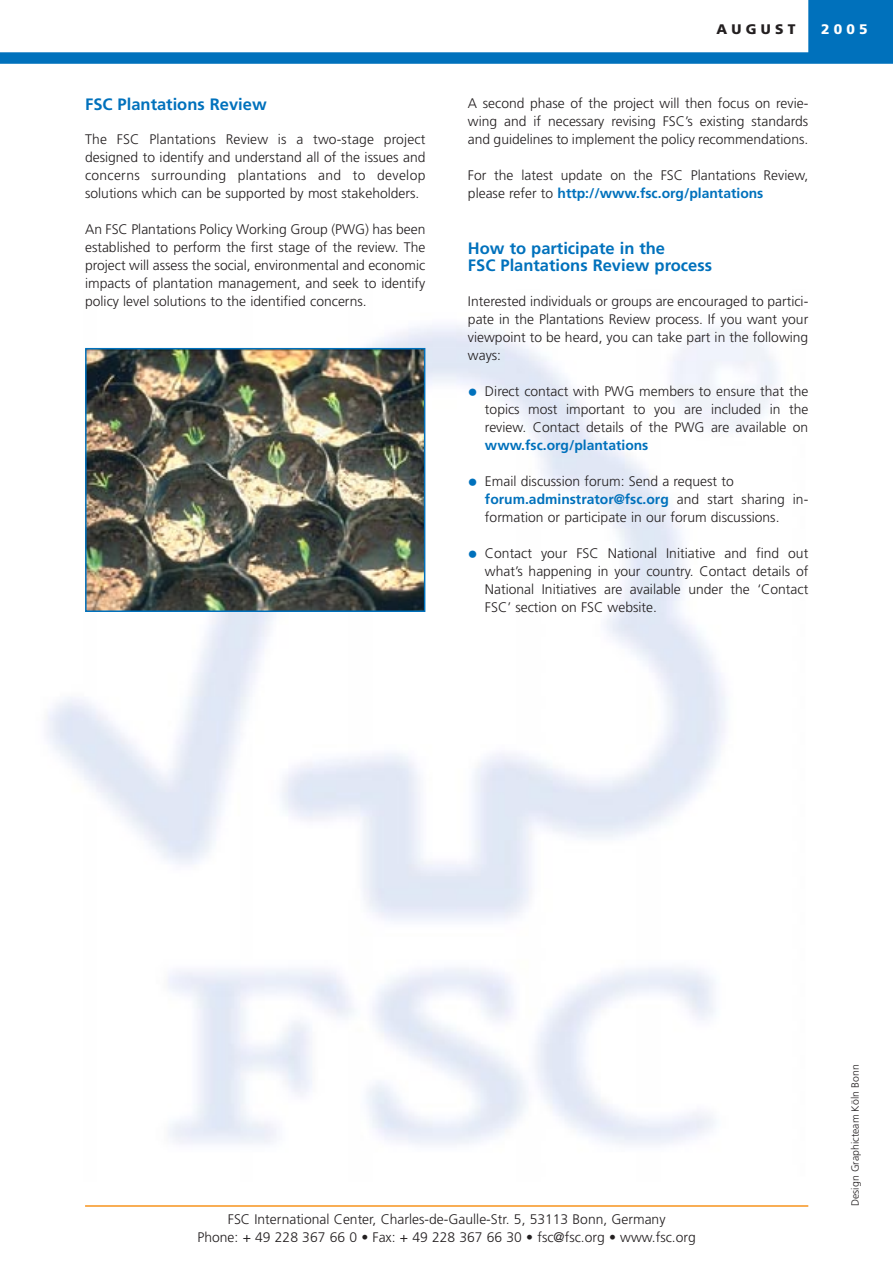
<style>
.page{position:relative;width:893px;height:1263px;background:#fff}
.page>*{position:absolute;margin:0;border:0;box-sizing:border-box;transform-origin:0 0}
.t1{font:700 16.5px/18px "Frutiger";color:#0071bc}
.t2{font:300 13.8px/18px "Frutiger";color:#231f20;text-align:justify}
.t3{font:700 13.8px "Frutiger";color:#0071bc}
.t4{font:900 13.8px "Frutiger";letter-spacing:.305em;color:#231f20}
.t5{font:900 13.8px "Frutiger";color:#fff}
.t6{font:300 10.5px "Frutiger";color:#231f20}
.s1{font-weight:700;color:#0071bc}
.s2{font-weight:900;font-size:19.5px;color:#0071bc}
</style>
<div class="page">
<svg style="left:0;top:0;width:892px;height:64px"></svg>
<hr style="left:85px;top:1205px;width:723px;height:2px;background:#f7931d">
<img style="left:88px;top:351px;width:334px;height:258px">
<div style="left:85px;top:348px;width:340px;height:264px;border:2px solid #0071bc"></div>
<p class="t1" style="left:85px;top:96px;width:183px">FSC Plantations Review</p>
<p class="t2" style="left:85px;top:131px;width:342px">The FSC Plantations Review is a two-stage project designed to identify and understand all of the issues and concerns surrounding plantations and to develop solutions which can be supported by most stakeholders.</p>
<p class="t2" style="left:85px;top:221px;width:342px">An FSC Plantations Policy Working Group (PWG) has been established to perform the first stage of the review. The project will assess the social, environmental and economic impacts of plantation management, and seek to identify policy level solutions to the identified concerns.</p>
<p class="t4" style="left:716px;top:24px;width:81px">AUGUST</p>
<p class="t5" style="left:821px;top:24px;width:48px">2005</p>
<p class="t2" style="left:468px;top:95px;width:342px">A second phase of the project will then focus on revie&shy;wing and if necessary revising FSC’s existing standards and guidelines to implement the policy recommendations.</p>
<p class="t2" style="left:468px;top:167px;width:342px">For the latest update on the FSC Plantations Review, please refer to <span class="s1">http://www.fsc.org/plantations</span></p>
<p class="t1" style="left:468px;top:240px;width:245px">How to participate in the<br>FSC Plantations Review process</p>
<p class="t2" style="left:468px;top:293px;width:342px">Interested individuals or groups are encouraged to partici&shy;pate in the Plantations Review process. If you want your viewpoint to be heard, you can take part in the following ways:</p>
<p class="t2" style="left:485px;top:383px;width:325px;text-indent:-17px"><span class="s2">•</span> Direct contact with PWG members to ensure that the topics most important to you are included in the review. Contact details of the PWG are available on</p>
<p class="t3" style="left:485px;top:440px;width:165px">www.fsc.org/plantations</p>
<p class="t2" style="left:485px;top:473px;width:325px;text-align:left;text-indent:-17px"><span class="s2">•</span> Email discussion forum: Send a request to <span class="s1">forum.adminstrator@fsc.org</span> and start sharing in&shy;formation or participate in our forum discussions.</p>
<p class="t2" style="left:485px;top:545px;width:325px;text-indent:-17px"><span class="s2">•</span> Contact your FSC National Initiative and find out what’s happening in your country. Contact details of National Initiatives are available under the ‘Contact FSC’ section on FSC website.</p>
<p class="t6" style="left:850px;top:1206px;width:143px;rotate:-90deg">Design Graphicteam Köln Bonn</p>
<p class="t2" style="left:197px;top:1211px;width:500px;text-align:center">FSC International Center, Charles-de-Gaulle-Str. 5, 53113 Bonn, Germany<br>Phone: + 49 228 367 66 0 • Fax: + 49 228 367 66 30 • fsc@fsc.org • www.fsc.org</p>
</div>
